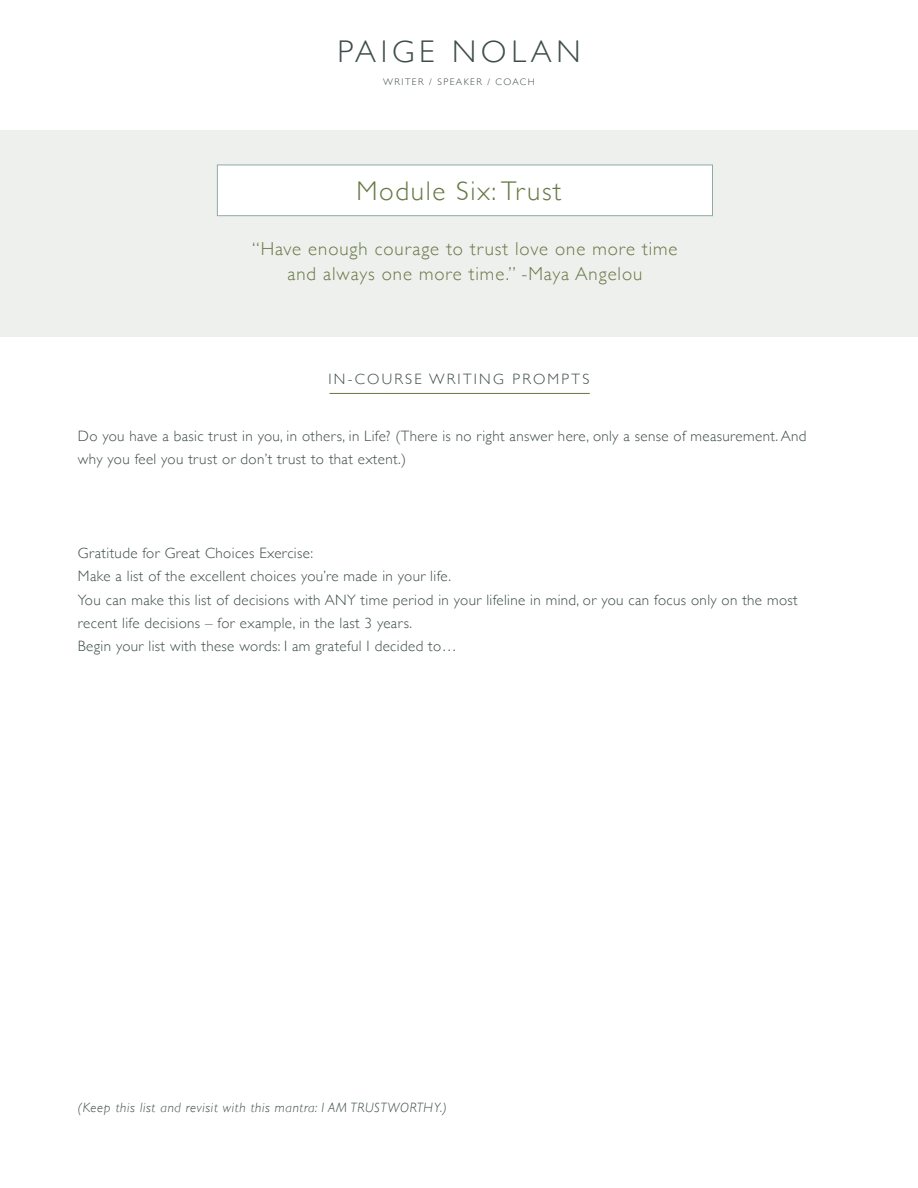
<style>
.page{position:relative;width:918px;height:1188px;background:#fff}
.page>*{position:absolute;margin:0;border:0;box-sizing:border-box;transform-origin:0 0}
.t1{font:300 31.35px "Gill Sans";letter-spacing:.15em;color:#3e4d4b}
.t2{font:300 27px "Gill Sans";letter-spacing:.06em;color:#677844}
.t3{font:300 18.75px/25.5px "Gill Sans";letter-spacing:.05em;color:#677844;text-align:center}
.t4{font:300 15px/23.2px "Gill Sans";letter-spacing:.025em;color:#3e4d4b}
.t5{font:300 15px "Gill Sans";letter-spacing:.15em;color:#3e4d4b}
.t6{font:italic 300 13.5px "Gill Sans";letter-spacing:.05em;color:#3e4d4b}
.t7{font:300 9.6px "Gill Sans";letter-spacing:.15em;color:#3e4d4b}
</style>
<div class="page">
<div style="left:0;top:130px;width:918px;height:207px;background:#eef0ee"></div>
<div style="left:217px;top:165px;width:496px;height:51px;background:#fff;border:1px solid #90aaa8"></div>
<hr style="left:329px;top:393px;width:261px;height:1px;background:#677844">
<h1 class="t1" style="left:337px;top:27px;width:245px">PAIGE NOLAN</h1>
<p class="t7" style="left:383px;top:74px;width:153px">WRITER / SPEAKER / COACH</p>
<h2 class="t2" style="left:357px;top:170px;width:206px">Module Six: Trust</h2>
<p class="t3" style="left:252px;top:235px;width:427px">“Have enough courage to trust love one more time and always one more time.” -Maya Angelou</p>
<p class="t5" style="left:329px;top:367px;width:262px">IN-COURSE WRITING PROMPTS</p>
<p class="t4" style="left:78px;top:424px;width:730px">Do you have a basic trust in you, in others, in Life? (There is no right answer here, only a sense of measurement. And why you feel you trust or don’t trust to that extent.)</p>
<p class="t4" style="left:78px;top:541px;width:721px">Gratitude for Great Choices Exercise:<br>Make a list of the excellent choices you’re made in your life.<br>You can make this list of decisions with ANY time period in your lifeline in mind, or you can focus only on the most recent life decisions – for example, in the last 3 years.<br>Begin your list with these words: I am grateful I decided to…</p>
<p class="t6" style="left:78px;top:1100px;width:371px">(Keep this list and revisit with this mantra: I AM TRUSTWORTHY.)</p>
</div>
